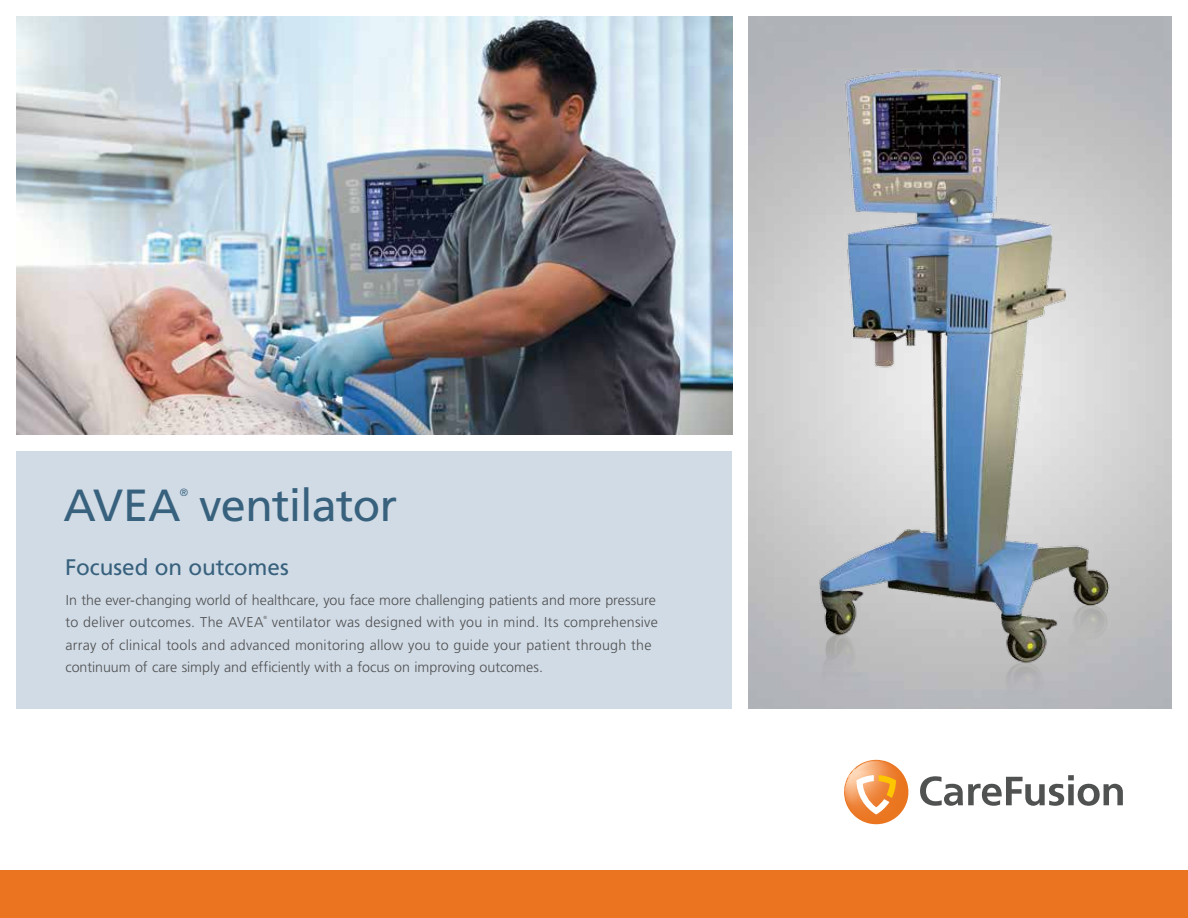
<style>
.page{position:relative;width:1188px;height:918px;background:#fff}
.page>*{position:absolute;margin:0;border:0;box-sizing:border-box;transform-origin:0 0}
.t1{font:45px "Frutiger LT Std";letter-spacing:-.015em;color:#37617d}
.t2{font:22.5px "Frutiger LT Std";color:#37617d}
.t3{font:300 14.25px/22.5px "Frutiger LT Std";letter-spacing:.01em;color:#505151}
.t4{font:300 10.5px "Frutiger LT Std";color:#37617d}
.t5{font:300 4.5px "Frutiger LT Std";color:#505151}
</style>
<div class="page">
<svg style="left:920px;top:775px;width:203px;height:31px"></svg>
<svg style="left:844px;top:760px;width:65px;height:65px"></svg>
<div style="left:0;top:870px;width:1188px;height:48px;background:#ea741f"></div>
<img style="left:749px;top:16px;width:423px;height:693px">
<img style="left:16px;top:16px;width:716px;height:419px">
<div style="left:16px;top:451px;width:716px;height:258px;background:#d1dbe6"></div>
<h1 class="t1" style="left:64px;top:479px;width:335px">AVEA ventilator</h1>
<p class="t4" style="left:180px;top:486px;width:10px">®</p>
<h2 class="t2" style="left:65px;top:554px;width:225px">Focused on outcomes</h2>
<p class="t3" style="left:66px;top:589px;width:592px">In the ever-changing world of healthcare, you face more challenging patients and more pressure to deliver outcomes. The AVEA</p>
<p class="t5" style="left:263px;top:615px;width:5px">®</p>
<p class="t3" style="left:65px;top:611px;width:594px;text-indent:206px">ventilator was designed with you in mind. Its comprehensive array of clinical tools and advanced monitoring allow you to guide your patient through the continuum of care simply and efficiently with a focus on improving outcomes.</p>
</div>
